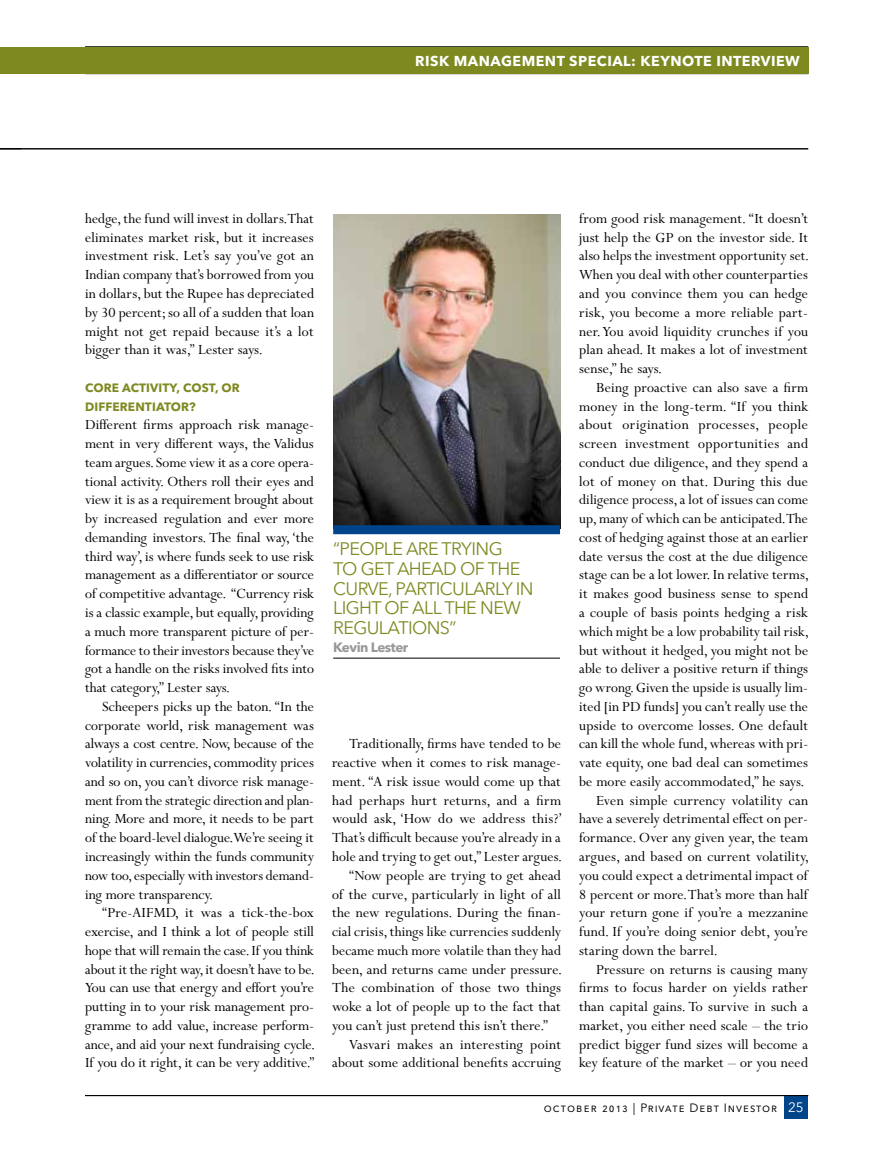
<style>
.page{position:relative;width:872px;height:1149px;background:#fff}
.page>*{position:absolute;margin:0;border:0;box-sizing:border-box;transform-origin:0 0}
.t1{font:18px "Avenir Next LT Pro";color:#7e8920}
.t2{font:15.75px/18.8px "Perpetua MT Pro";letter-spacing:.01em;color:#000;text-align:justify}
.t3{font:15.75px "Perpetua MT Pro";letter-spacing:.03em;color:#000}
.t4{font:700 14.25px "Avenir Next LT Pro";letter-spacing:.035em;color:#fff}
.t5{font:700 13.5px "Avenir Next LT Pro";letter-spacing:-.035em;color:#97989a}
.t6{font:700 12px/18.8px "Avenir Next LT Pro";letter-spacing:.115em;color:#7e8920}
.t7{font:12px "Avenir Next LT Pro";letter-spacing:.08em;color:#000}
.s1{font-size:13.5px;color:#fff}
</style>
<div class="page">
<div style="left:784px;top:1095px;width:24px;height:23px;background:#004489"></div>
<hr style="left:85px;top:1094px;width:723px;height:1px;background:#000">
<hr style="left:0;top:148px;width:808px;height:1px;background:#000">
<div style="left:0;top:47px;width:808px;height:27px;background:#7e8920"></div>
<img style="left:333px;top:214px;width:227px;height:311px">
<div style="left:333px;top:525px;width:227px;height:9px;background:#004489"></div>
<hr style="left:333px;top:657px;width:227px;height:1px;background:#000">
<p class="t4" style="left:415px;top:52px;width:384px">RISK MANAGEMENT SPECIAL: KEYNOTE INTERVIEW</p>
<p class="t2" style="left:85px;top:209px;width:231px">hedge, the fund will invest in dollars. That eliminates market risk, but it increases investment risk. Let’s say you’ve got an Indian company that’s borrowed from you in dollars, but the Rupee has depreciated by 30 percent; so all of a sudden that loan might not get repaid because it’s a lot bigger than it was,” Lester says.</p>
<p class="t6" style="left:85px;top:378px;width:156px">CORE ACT IVITY, COST, OR<br>DIFFERENTIATOR?</p>
<p class="t2" style="left:85px;top:415px;width:231px">Different firms approach risk manage&shy;ment in very different ways, the Validus team argues. Some view it as a core opera&shy;tional activity. Others roll their eyes and view it is as a requirement brought about by increased regulation and ever more demanding investors. The final way, ‘the third way’, is where funds seek to use risk management as a differentiator or source of competitive advantage. “Currency risk is a classic example, but equally, providing a much more transparent picture of per&shy;formance to their investors because they’ve got a handle on the risks involved fits into that category,” Lester says.</p>
<p class="t2" style="left:85px;top:696px;width:230px;text-indent:17px">Scheepers picks up the baton. “In the corporate world, risk management was always a cost centre. Now, because of the volatility in currencies, commodity prices and so on, you can’t divorce risk manage&shy;ment from the strategic direction and plan&shy;ning. More and more, it needs to be part of the board-level dialogue. We’re seeing it increasingly within the funds community now too, especially with investors demand&shy;ing more transparency.</p>
<p class="t2" style="left:85px;top:903px;width:231px;text-indent:17px">“Pre-AIFMD, it was a tick-the-box exercise, and I think a lot of people still hope that will remain the case. If you think about it the right way, it doesn’t have to be.<br>You can use that energy and effort you’re putting in to your risk management pro&shy;gramme to add value, increase perform&shy;ance, and aid your next fundraising cycle.<br>If you do it right, it can be very additive.”</p>
<p class="t1" style="left:333px;top:538px;width:28px">“PEOPLE</p>
<p class="t1" style="left:406px;top:538px;width:12px">ARE</p>
<p class="t1" style="left:441px;top:538px;width:11px">TRYING</p>
<p class="t1" style="left:333px;top:558px;width:40px">TO GET</p>
<p class="t1" style="left:397px;top:558px;width:13px">AHEAD</p>
<p class="t1" style="left:460px;top:558px;width:40px">OF THE</p>
<p class="t1" style="left:333px;top:577px;width:73px">CURVE, PARTIC</p>
<p class="t1" style="left:452px;top:577px;width:23px">ULARLY</p>
<p class="t1" style="left:516px;top:577px;width:9px">IN</p>
<p class="t1" style="left:333px;top:596px;width:11px">LIGHT</p>
<p class="t1" style="left:384px;top:596px;width:72px">OFALLTHE</p>
<p class="t1" style="left:480px;top:596px;width:14px">NEW</p>
<p class="t1" style="left:333px;top:616px;width:12px">REG</p>
<p class="t1" style="left:367px;top:616px;width:23px">ULATIONS</p>
<p class="t1" style="left:449px;top:616px;width:8px">”</p>
<p class="t5" style="left:333px;top:638px;width:77px">KEVIN LESTER</p>
<p class="t2" style="left:349px;top:734px;width:213px">Traditionally, firms have tended to be</p>
<p class="t2" style="left:332px;top:753px;width:230px">reactive when it comes to risk manage-</p>
<p class="t2" style="left:332px;top:771px;width:230px">ment. “A risk issue would come up that</p>
<p class="t2" style="left:332px;top:790px;width:231px">had perhaps hurt returns, and a firm</p>
<p class="t2" style="left:332px;top:809px;width:231px">would ask, ‘How do we address this?’</p>
<p class="t2" style="left:332px;top:828px;width:230px">That’s difficult because you’re already in a</p>
<p class="t2" style="left:332px;top:846px;width:231px">hole and trying to get out,” Lester argues.</p>
<p class="t2" style="left:349px;top:865px;width:213px">“Now people are trying to get ahead</p>
<p class="t2" style="left:332px;top:884px;width:230px">of the curve, particularly in light of all</p>
<p class="t2" style="left:332px;top:903px;width:230px">the new regulations. During the finan-</p>
<p class="t2" style="left:332px;top:921px;width:231px">cial crisis, things like currencies suddenly</p>
<p class="t2" style="left:332px;top:940px;width:230px">became much more volatile than they had</p>
<p class="t2" style="left:332px;top:959px;width:231px">been, and returns came under pressure.</p>
<p class="t2" style="left:332px;top:978px;width:230px">The combination of those two things</p>
<p class="t2" style="left:332px;top:996px;width:230px">woke a lot of people up to the fact that</p>
<p class="t2" style="left:332px;top:1015px;width:218px">you can’t just pretend this isn’t there.”</p>
<p class="t2" style="left:349px;top:1034px;width:214px">Vasvari makes an interesting point</p>
<p class="t2" style="left:332px;top:1053px;width:230px">about some additional benefits accruing</p>
<p class="t2" style="left:579px;top:209px;width:231px">from good risk management. “It doesn’t just help the GP on the investor side. It also helps the investment opportunity set.<br>When you deal with other counterparties and you convince them you can hedge risk, you become a more reliable part&shy;ner. You avoid liquidity crunches if you plan ahead. It makes a lot of investment sense,” he says.</p>
<p class="t2" style="left:596px;top:378px;width:213px">Being proactive can also save a firm</p>
<p class="t2" style="left:579px;top:396px;width:231px">money in the long-term. “If you think</p>
<p class="t3" style="left:579px;top:415px;width:230px">about origination processes, people</p>
<p class="t2" style="left:579px;top:434px;width:231px">screen investment opportunities and</p>
<p class="t2" style="left:579px;top:453px;width:230px">conduct due diligence, and they spend a</p>
<p class="t2" style="left:579px;top:471px;width:230px">lot of money on that. During this due</p>
<p class="t2" style="left:579px;top:490px;width:230px">diligence process, a lot of issues can come</p>
<p class="t2" style="left:579px;top:509px;width:230px">up, many of which can be anticipated. The</p>
<p class="t2" style="left:579px;top:528px;width:231px">cost of hedging against those at an earlier</p>
<p class="t2" style="left:579px;top:546px;width:230px">date versus the cost at the due diligence</p>
<p class="t2" style="left:579px;top:565px;width:231px">stage can be a lot lower. In relative terms,</p>
<p class="t2" style="left:579px;top:584px;width:230px">it makes good business sense to spend</p>
<p class="t2" style="left:579px;top:603px;width:230px">a couple of basis points hedging a risk</p>
<p class="t2" style="left:579px;top:621px;width:231px">which might be a low probability tail risk,</p>
<p class="t2" style="left:579px;top:640px;width:230px">but without it hedged, you might not be</p>
<p class="t2" style="left:579px;top:659px;width:230px">able to deliver a positive return if things</p>
<p class="t2" style="left:579px;top:678px;width:230px">go wrong. Given the upside is usually lim-</p>
<p class="t2" style="left:579px;top:696px;width:230px">ited [in PD funds] you can’t really use the</p>
<p class="t2" style="left:579px;top:715px;width:231px">upside to overcome losses. One default</p>
<p class="t2" style="left:579px;top:734px;width:230px">can kill the whole fund, whereas with pri-</p>
<p class="t2" style="left:579px;top:753px;width:230px">vate equity, one bad deal can sometimes</p>
<p class="t2" style="left:579px;top:771px;width:226px">be more easily accommodated,” he says.</p>
<p class="t2" style="left:596px;top:790px;width:213px">Even simple currency volatility can</p>
<p class="t2" style="left:579px;top:809px;width:230px">have a severely detrimental effect on per-</p>
<p class="t2" style="left:579px;top:828px;width:230px">formance. Over any given year, the team</p>
<p class="t2" style="left:579px;top:846px;width:231px">argues, and based on current volatility,</p>
<p class="t2" style="left:579px;top:865px;width:230px">you could expect a detrimental impact of</p>
<p class="t2" style="left:579px;top:884px;width:230px">8 percent or more. That’s more than half</p>
<p class="t2" style="left:579px;top:903px;width:231px">your return gone if you’re a mezzanine</p>
<p class="t2" style="left:579px;top:921px;width:230px">fund. If you’re doing senior debt, you’re</p>
<p class="t2" style="left:579px;top:940px;width:140px">staring down the barrel.</p>
<p class="t2" style="left:596px;top:959px;width:213px">Pressure on returns is causing many</p>
<p class="t2" style="left:579px;top:978px;width:230px">firms to focus harder on yields rather</p>
<p class="t2" style="left:579px;top:996px;width:231px">than capital gains. To survive in such a</p>
<p class="t2" style="left:579px;top:1015px;width:230px">market, you either need scale – the trio</p>
<p class="t2" style="left:579px;top:1034px;width:230px">predict bigger fund sizes will become a</p>
<p class="t2" style="left:579px;top:1053px;width:230px">key feature of the market – or you need</p>
<p class="t7" style="left:543px;top:1100px;width:261px">OCTOBER 2013 | PRIVATE DEBT INVESTOR <span class="s1">25</span></p>
</div>
